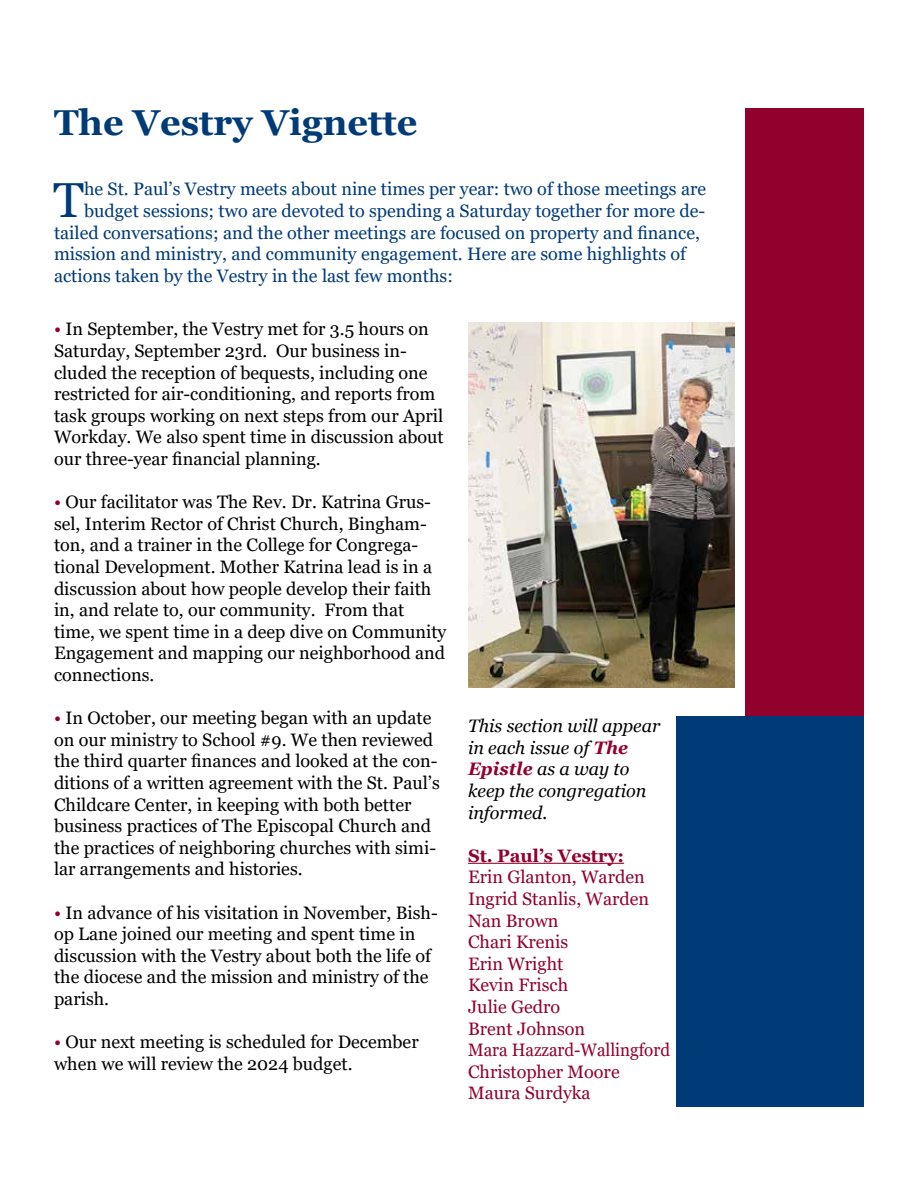
<style>
.page{position:relative;width:918px;height:1188px;background:#fff}
.page>*{position:absolute;margin:0;border:0;box-sizing:border-box;transform-origin:0 0}
.t1{font:49.2px "Georgia";color:#003b77}
.t2{font:700 36px "Georgia";color:#003b77}
.t3{font:18px/21.6px "Georgia";color:#000}
.t4{font:18px "Georgia";color:#003b77}
.t5{font:18px/21.6px "Georgia";color:#92002d}
.t6{font:italic 18px/21.6px "Georgia";color:#000}
.t7{font:700 18px "Georgia";color:#92002d}
.s1{color:#92002d}
.s2{font-weight:700;color:#92002d}
</style>
<div class="page">
<div style="left:746px;top:108px;width:118px;height:998px;background:#92002d"></div>
<div style="left:677px;top:716px;width:187px;height:391px;background:#003b77"></div>
<hr style="left:468px;top:863px;width:156px;height:1px;background:#92002d">
<img style="left:469px;top:323px;width:265px;height:365px">
<h2 class="t2" style="left:54px;top:100px;width:365px">The Vestry Vignette</h2>
<h1 class="t1" style="left:54px;top:170px;width:32px">T</h1>
<p class="t4" style="left:84px;top:178px;width:624px">he St. Paul’s Vestry meets about nine times per year: two of those meetings are</p>
<p class="t4" style="left:84px;top:200px;width:623px">budget sessions; two are devoted to spending a Saturday together for more de-</p>
<p class="t4" style="left:54px;top:222px;width:648px">tailed conversations; and the other meetings are focused on property and finance,</p>
<p class="t4" style="left:54px;top:243px;width:634px">mission and ministry, and community engagement. Here are some highlights of</p>
<p class="t4" style="left:54px;top:265px;width:400px">actions taken by the Vestry in the last few months:</p>
<p class="t3" style="left:54px;top:319px;width:391px"><span class="s1">•</span> In September, the Vestry met for 3.5 hours on Saturday, September 23rd. Our business in&shy;cluded the reception of bequests, including one restricted for air-conditioning, and reports from task groups working on next steps from our April Workday. We also spent time in discussion about our three-year financial planning.</p>
<p class="t3" style="left:54px;top:492px;width:394px"><span class="s1">•</span> Our facilitator was The Rev. Dr. Katrina Grus&shy;sel, Interim Rector of Christ Church, Bingham&shy;ton, and a trainer in the College for Congrega&shy;tional Development. Mother Katrina lead is in a discussion about how people develop their faith in, and relate to, our community. From that time, we spent time in a deep dive on Community Engagement and mapping our neighborhood and connections.</p>
<p class="t3" style="left:54px;top:708px;width:387px"><span class="s1">•</span> In October, our meeting began with an update on our ministry to School #9. We then reviewed the third quarter finances and looked at the con&shy;ditions of a written agreement with the St. Paul’s Childcare Center, in keeping with both better business practices of The Episcopal Church and the practices of neighboring churches with simi&shy;lar arrangements and histories.</p>
<p class="t3" style="left:54px;top:902px;width:385px"><span class="s1">•</span> In advance of his visitation in November, Bish&shy;op Lane joined our meeting and spent time in discussion with the Vestry about both the life of the diocese and the mission and ministry of the parish.</p>
<p class="t3" style="left:54px;top:1032px;width:366px"><span class="s1">•</span> Our next meeting is scheduled for December when we will review the 2024 budget.</p>
<p class="t6" style="left:468px;top:715px;width:194px">This section will appear in each issue of <span class="s2">The<br>Epistle</span> as a way to keep the congregation informed.</p>
<p class="t7" style="left:468px;top:844px;width:158px">St. Paul’s Vestry:</p>
<p class="t5" style="left:468px;top:867px;width:204px">Erin Glanton, Warden<br>Ingrid Stanlis, Warden<br>Nan Brown<br>Chari Krenis<br>Erin Wright<br>Kevin Frisch<br>Julie Gedro<br>Brent Johnson<br>Mara Hazzard-Wallingford<br>Christopher Moore<br>Maura Surdyka</p>
</div>
